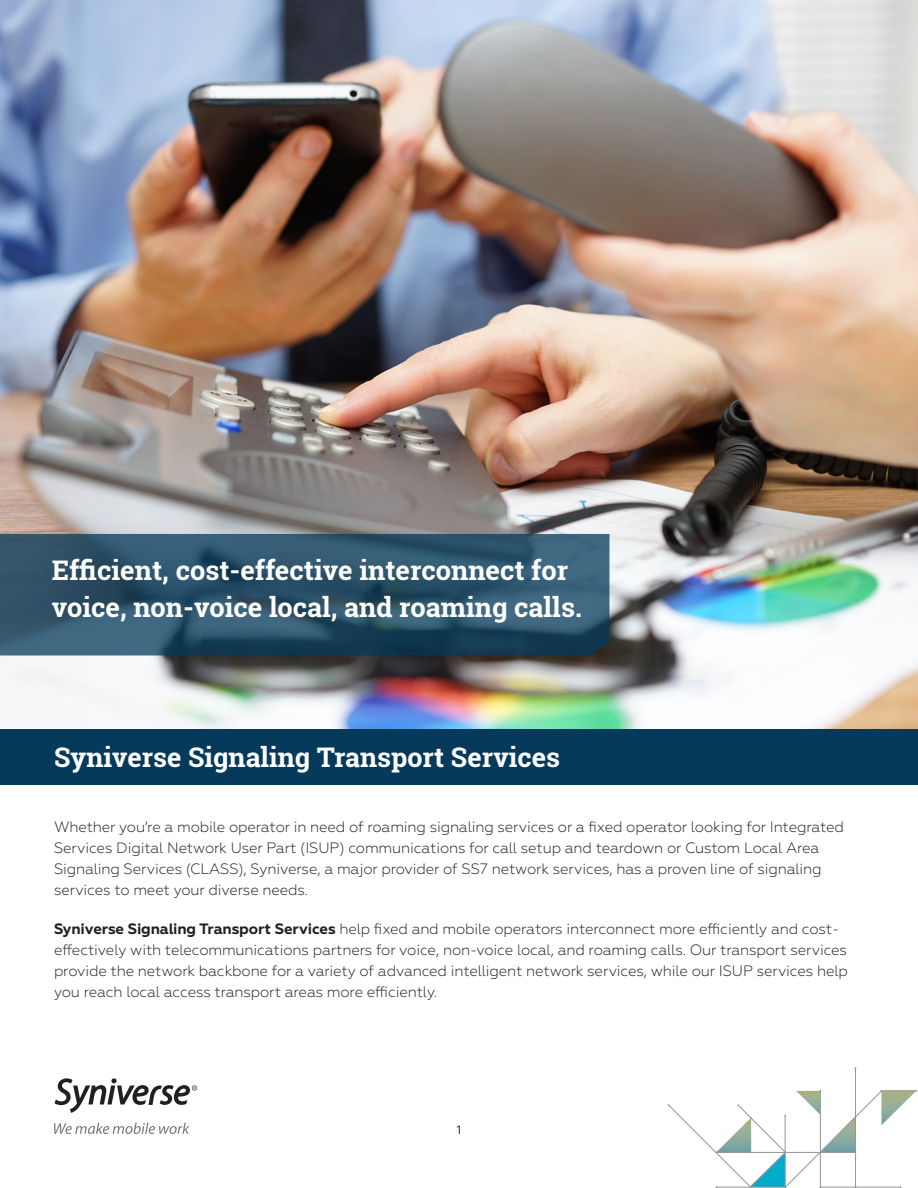
<style>
.page{position:relative;width:918px;height:1188px;background:#fff}
.page>*{position:absolute;margin:0;border:0;box-sizing:border-box;transform-origin:0 0}
.t1{font:700 27px/37.5px "Roboto Slab";color:#fff}
.t2{font:300 15px/21px "Geometria";letter-spacing:-.01em;color:#231f20}
.t3{font:12px "Geometria";color:#231f20}
.s1{font-weight:700}
</style>
<div class="page">
<svg style="left:54px;top:1078px;width:143px;height:35px"></svg>
<svg style="left:54px;top:1123px;width:136px;height:11px"></svg>
<hr style="left:855px;top:1068px;width:1px;height:120px;background:#939598">
<svg style="left:668px;top:1090px;width:249px;height:98px"></svg>
<img style="left:0;top:0;width:918px;height:729px">
<div style="left:0;top:729px;width:918px;height:55px;background:#063a5b"></div>
<svg style="left:0;top:534px;width:609px;height:121px"></svg>
<p class="t1" style="left:52px;top:551px;width:532px">Efficient, cost-effective interconnect for voice, non-voice local, and roaming calls.</p>
<p class="t1" style="left:54px;top:738px;width:507px">Syniverse Signaling Transport Services</p>
<p class="t2" style="left:54px;top:816px;width:792px">Whether you’re a mobile operator in need of roaming signaling services or a fixed operator looking for Integrated Services Digital Network User Part (ISUP) communications for call setup and teardown or Custom Local Area Signaling Services (CLASS), Syniverse, a major provider of SS7 network services, has a proven line of signaling services to meet your diverse needs.</p>
<p class="t2" style="left:54px;top:918px;width:795px"><span class="s1">Syniverse Signaling Transport Services</span> help fixed and mobile operators interconnect more efficiently and cost&shy;effectively with telecommunications partners for voice, non-voice local, and roaming calls. Our transport services provide the network backbone for a variety of advanced intelligent network services, while our ISUP services help you reach local access transport areas more efficiently.</p>
<p class="t3" style="left:457px;top:1122px;width:6px">1</p>
</div>
